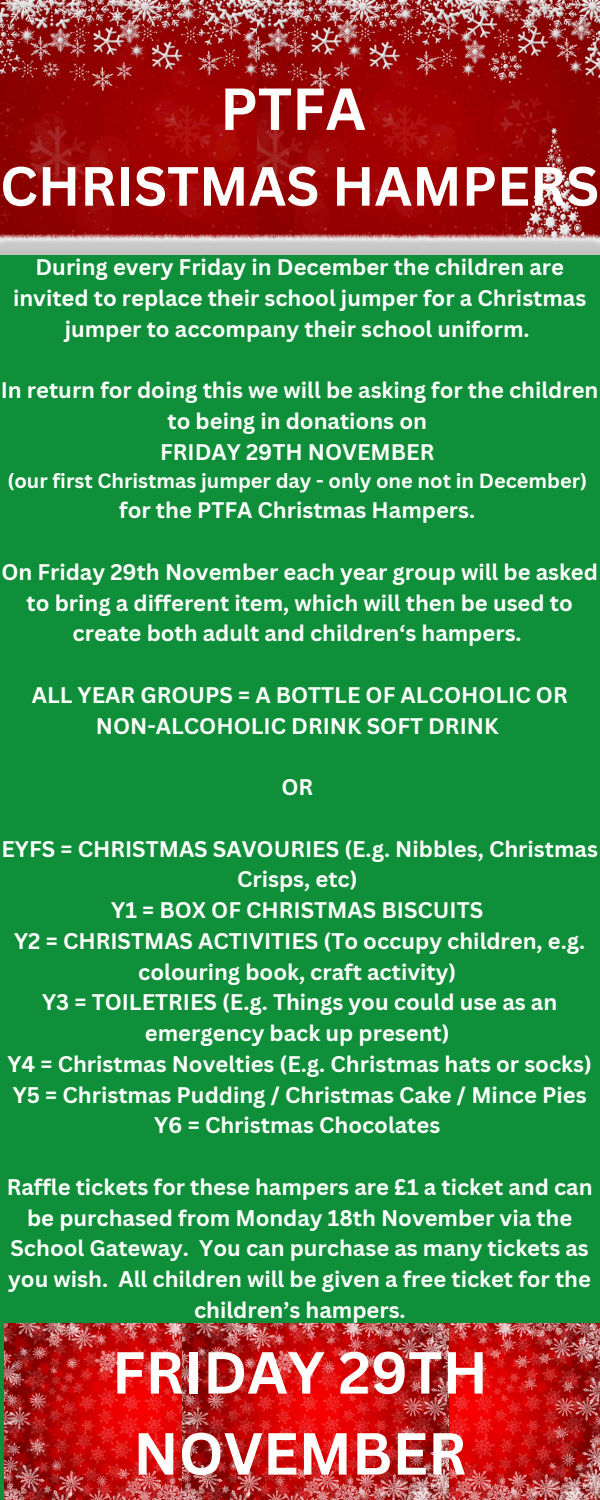
<style>
.page{position:relative;width:600px;height:1500px;background:#0f8f3a}
.page>*{position:absolute;margin:0;border:0;box-sizing:border-box;transform-origin:0 0}
.t1{font:700 58px/81px "Canva Sans";color:#fefefc;text-align:center}
.t2{font:700 54px "Canva Sans";color:#fefefc}
.t3{font:700 22px/30.8px "Canva Sans";color:#fefefc;text-align:center}
.t4{font:700 20px "Canva Sans";color:#fefefc}
</style>
<div class="page">
<img style="left:256px;top:0;width:344px;height:254px">
<img style="left:0;top:0;width:256px;height:254px">
<img style="left:5px;top:1323px;width:178px;height:177px">
<img style="left:448px;top:1323px;width:152px;height:177px">
<img style="left:183px;top:1323px;width:265px;height:177px">
<p class="t1" style="left:220px;top:67px;width:147px">PTFA</p>
<p class="t2" style="left:0;top:148px;width:601px">CHRISTMAS HAMPERS</p>
<p class="t3" style="left:13px;top:251px;width:575px">During every Friday in December the children are invited to replace their school jumper for a Christmas jumper to accompany their school uniform.</p>
<p class="t3" style="left:1px;top:374px;width:599px">In return for doing this we will be asking for the children to being in donations on</p>
<p class="t3" style="left:160px;top:436px;width:276px">FRIDAY 29TH NOVEMBER</p>
<h1 class="t4" style="left:7px;top:467px;width:582px">(our first Christmas jumper day - only one not in December)</h1>
<p class="t3" style="left:119px;top:494px;width:357px">for the PTFA Christmas Hampers.</p>
<p class="t3" style="left:1px;top:556px;width:598px">On Friday 29th November each year group will be asked to bring a different item, which will then be used to create both adult and children‘s hampers.</p>
<p class="t3" style="left:32px;top:679px;width:538px">ALL YEAR GROUPS = A BOTTLE OF ALCOHOLIC OR<br>NON-ALCOHOLIC DRINK SOFT DRINK</p>
<p class="t3" style="left:282px;top:771px;width:33px">OR</p>
<p class="t3" style="left:2px;top:833px;width:598px">EYFS = CHRISTMAS SAVOURIES (E.g. Nibbles, Christmas<br>Crisps, etc)</p>
<p class="t3" style="left:111px;top:894px;width:373px">Y1 = BOX OF CHRISTMAS BISCUITS</p>
<h2 class="t3" style="left:14px;top:925px;width:572px">Y2 = CHRISTMAS ACTIVITIES (To occupy children, e.g. colouring book, craft activity)</h2>
<h2 class="t3" style="left:42px;top:986px;width:517px">Y3 = TOILETRIES (E.g. Things you could use as an emergency back up present)</h2>
<p class="t3" style="left:7px;top:1048px;width:586px">Y4 = Christmas Novelties (E.g. Christmas hats or socks)<br>Y5 = Christmas Pudding / Christmas Cake / Mince Pies<br>Y6 = Christmas Chocolates</p>
<p class="t3" style="left:7px;top:1171px;width:587px">Raffle tickets for these hampers are £1 a ticket and can be purchased from Monday 18th November via the School Gateway. You can purchase as many tickets as you wish. All children will be given a free ticket for the children’s hampers.</p>
<h1 class="t1" style="left:112px;top:1331px;width:378px">FRIDAY 29TH<br>NOVEMBER</h1>
</div>
